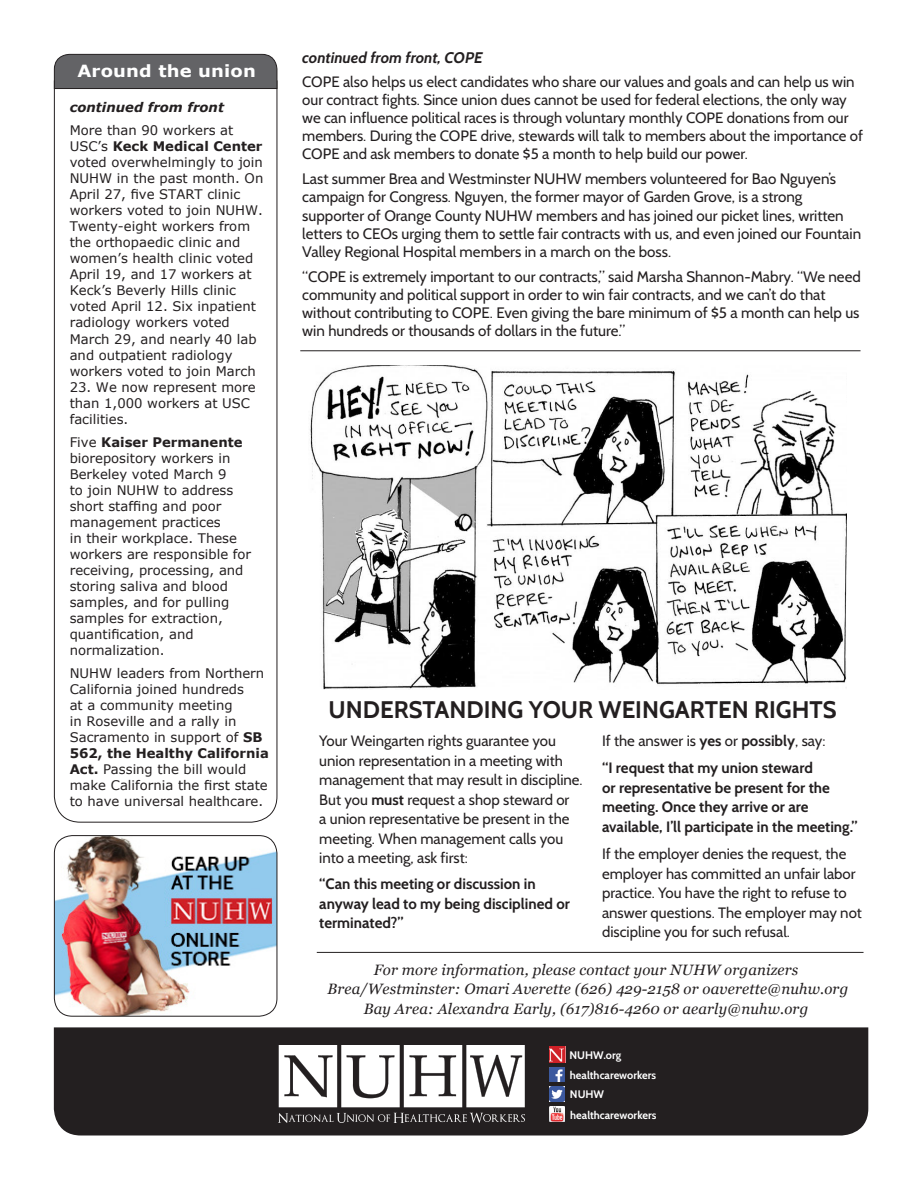
<style>
.page{position:relative;width:918px;height:1188px;background:#fff}
.page>*{position:absolute;margin:0;border:0;box-sizing:border-box;transform-origin:0 0}
.t1{font:700 24px "Cabin";color:#231f20}
.t2{font:700 16.8px "Verdana";letter-spacing:.01em;color:#fff;scale:1.08 1}
.t3{font:italic 700 15.3px "Cabin";color:#231f20}
.t4{font:15.15px/18.1px "Cabin";color:#231f20}
.t5{font:15px/19.5px "Cabin";color:#231f20}
.t6{font:700 15px/19.5px "Cabin";color:#231f20}
.t7{font:italic 15px/19.5px "Georgia";letter-spacing:.01em;color:#231f20;text-align:center}
.t8{font:13.2px/16px "Verdana";color:#231f20}
.t9{font:italic 700 13.2px "Verdana";color:#231f20}
.t10{font:700 10.95px "Cabin";color:#fff}
.s1{font-weight:700}
</style>
<div class="page">
<div style="left:54px;top:1027px;width:814px;height:109px;background:#231f20"></div>
<img style="left:279px;top:1046px;width:246px;height:76px">
<div style="left:565px;top:1044px;width:121px;height:25px;background:#231f20"></div>
<img style="left:549px;top:1047px;width:16px;height:15px">
<img style="left:549px;top:1067px;width:16px;height:15px">
<img style="left:549px;top:1087px;width:16px;height:14px">
<img style="left:549px;top:1107px;width:16px;height:14px">
<svg style="left:54px;top:89px;width:224px;height:734px"></svg>
<svg style="left:54px;top:54px;width:224px;height:35px;background:#616164"></svg>
<img style="left:54px;top:836px;width:223px;height:180px">
<div style="left:54px;top:835px;width:223px;height:182px;border:1px solid #231f20;border-radius:18px"></div>
<hr style="left:317px;top:952px;width:547px;height:1px;background:#231f20">
<img style="left:310px;top:365px;width:537px;height:325px">
<hr style="left:300px;top:350px;width:561px;height:1px;background:#231f20">
<p class="t2" style="left:77px;top:60px;width:167px">Around the union</p>
<p class="t9" style="left:70px;top:99px;width:156px">continued from front</p>
<p class="t8" style="left:70px;top:122px;width:195px">More than 90 workers at<br>USC’s <span class="s1">Keck Medical Center </span>voted overwhelmingly to join<br>NUHW in the past month. On<br>April 27, five START clinic workers voted to join NUHW.<br>Twenty-eight workers from the orthopaedic clinic and women’s health clinic voted<br>April 19, and 17 workers at<br>Keck’s Beverly Hills clinic voted April 12. Six inpatient radiology workers voted<br>March 29, and nearly 40 lab and outpatient radiology workers voted to join March</p>
<p class="t8" style="left:70px;top:379px;width:188px">23. We now represent more than 1,000 workers at USC facilities.</p>
<p class="t8" style="left:70px;top:434px;width:183px">Five <span class="s1">Kaiser Permanente </span>biorepository workers in<br>Berkeley voted March 9<br>to join NUHW to address short staffing and poor management practices<br>in their workplace. These workers are responsible for receiving, processing, and storing saliva and blood samples, and for pulling samples for extraction, quantification, and normalization.</p>
<p class="t8" style="left:70px;top:665px;width:201px">NUHW leaders from Northern<br>California joined hundreds<br>at a community meeting<br>in Roseville and a rally in<br>Sacramento in support of <span class="s1">SB<br>562, the Healthy California<br>Act.</span> Passing the bill would make California the first state to have universal healthcare.</p>
<p class="t3" style="left:302px;top:48px;width:182px">continued from front, COPE</p>
<p class="t5" style="left:302px;top:73px;width:562px;line-height:18px">COPE also helps us elect candidates who share our values and goals and can help us win our contract fights. Since union dues cannot be used for federal elections, the only way we can influence political races is through voluntary monthly COPE donations from our members. During the COPE drive, stewards will talk to members about the importance of COPE and ask members to donate $5 a month to help build our power.</p>
<p class="t4" style="left:302px;top:170px;width:560px">Last summer Brea and Westminster NUHW members volunteered for Bao Nguyen’s campaign for Congress. Nguyen, the former mayor of Garden Grove, is a strong supporter of Orange County NUHW members and has joined our picket lines, written letters to CEOs urging them to settle fair contracts with us, and even joined our Fountain Valley Regional Hospital members in a march on the boss.</p>
<p class="t4" style="left:302px;top:267px;width:560px">“COPE is extremely important to our contracts,” said Marsha Shannon-Mabry. “We need community and political support in order to win fair contracts, and we can’t do that without contributing to COPE. Even giving the bare minimum of $5 a month can help us win hundreds or thousands of dollars in the future.”</p>
<p class="t1" style="left:329px;top:695px;width:510px">UNDERSTANDING YOUR WEINGARTEN RIGHTS</p>
<p class="t5" style="left:319px;top:731px;width:265px">Your Weingarten rights guarantee you union representation in a meeting with management that may result in discipline.<br>But you <span class="s1">must</span> request a shop steward or<br>a union representative be present in the meeting. When management calls you into a meeting, ask first:</p>
<p class="t6" style="left:319px;top:874px;width:252px">“Can this meeting or discussion in anyway lead to my being disciplined or terminated?”</p>
<p class="t5" style="left:602px;top:731px;width:225px">If the answer is <span class="s1">yes</span> or <span class="s1">possibly</span>, say:</p>
<p class="t6" style="left:602px;top:758px;width:257px">“I request that my union steward<br>or representative be present for the meeting. Once they arrive or are available, I’ll participate in the meeting.”</p>
<p class="t5" style="left:602px;top:844px;width:261px">If the employer denies the request, the employer has committed an unfair labor practice. You have the right to refuse to answer questions. The employer may not discipline you for such refusal.</p>
<p class="t7" style="left:328px;top:959px;width:522px">For more information, please contact your NUHW organizers<br>Brea/Westminster: Omari Averette (626) 429-2158 or oaverette@nuhw.org<br>Bay Area: Alexandra Early, (617)816-4260 or aearly@nuhw.org</p>
<p class="t10" style="left:570px;top:1049px;width:53px">NUHW.org</p>
<p class="t10" style="left:570px;top:1068px;width:88px">healthcareworkers</p>
<p class="t10" style="left:570px;top:1088px;width:36px">NUHW</p>
<p class="t10" style="left:570px;top:1108px;width:88px">healthcareworkers</p>
</div>
